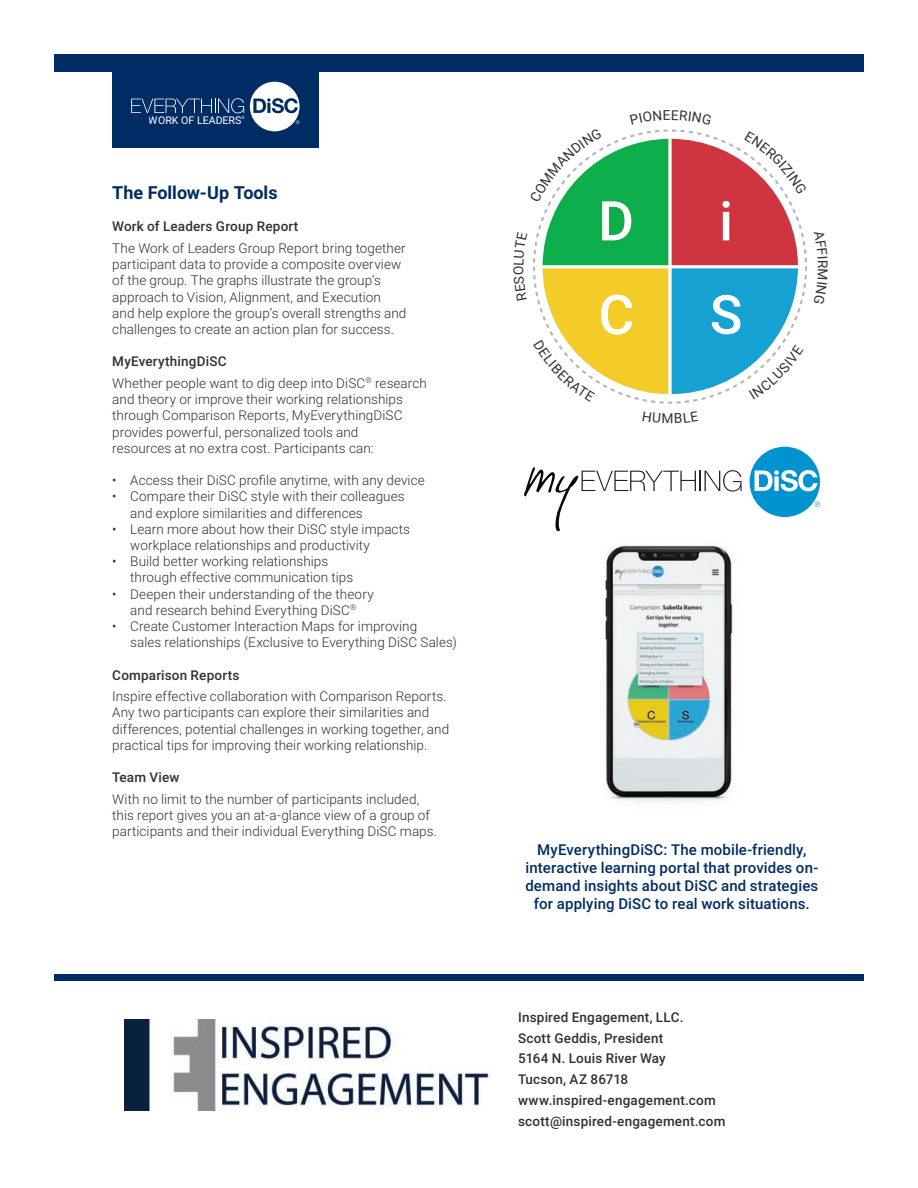
<style>
.page{position:relative;width:918px;height:1188px;background:#fff}
.page>*{position:absolute;margin:0;border:0;box-sizing:border-box;transform-origin:0 0}
.t1{font:700 18px "Roboto";color:#002c65}
.t2{font:500 15px/18px "Roboto";letter-spacing:.01em;color:#002c65;text-align:center}
.t3{font:300 13.5px/16.2px "Roboto";letter-spacing:.005em;color:#303030}
.t4{font:500 13.5px "Roboto";letter-spacing:.015em;color:#303030}
.t5{font:10.65px "Roboto";color:#fff}
.t6{font:4.05px "Roboto";color:#fff}
</style>
<div class="page">
<div style="left:112px;top:54px;width:206px;height:94px;background:#002c65"></div>
<div style="left:54px;top:54px;width:810px;height:17px;background:#002c65"></div>
<svg style="left:131px;top:98px;width:113px;height:15px"></svg>
<svg style="left:250px;top:82px;width:50px;height:49px"></svg>
<div style="left:54px;top:974px;width:810px;height:7px;background:#002c65"></div>
<svg style="left:750px;top:447px;width:70px;height:70px"></svg>
<svg style="left:524px;top:467px;width:218px;height:64px"></svg>
<img style="left:605px;top:545px;width:128px;height:257px">
<img style="left:125px;top:1020px;width:366px;height:90px">
<svg style="left:533px;top:129px;width:274px;height:273px"></svg>
<p class="t5" style="left:149px;top:113px;width:94px">WORK OF LEADERS</p>
<p class="t6" style="left:241px;top:115px;width:5px">®</p>
<p class="t1" style="left:112px;top:180px;width:167px">The Follow-Up Tools</p>
<p class="t4" style="left:112px;top:217px;width:188px">Work of Leaders Group Report</p>
<p class="t3" style="left:112px;top:240px;width:296px">The Work of Leaders Group Report bring together participant data to provide a composite overview of the group. The graphs illustrate the group’s approach to Vision, Alignment, and Execution and help explore the group’s overall strengths and challenges to create an action plan for success.</p>
<p class="t4" style="left:112px;top:352px;width:116px">MyEverythingDiSC</p>
<p class="t3" style="left:112px;top:375px;width:316px">Whether people want to dig deep into DiSC<sup>®</sup> research and theory or improve their working relationships through Comparison Reports, MyEverythingDiSC provides powerful, personalized tools and<br>resources at no extra cost. Participants can:</p>
<p class="t3" style="left:112px;top:472px;width:314px">• Access their DiSC profile anytime, with any device</p>
<p class="t3" style="left:112px;top:488px;width:294px">• Compare their DiSC style with their colleagues</p>
<p class="t3" style="left:130px;top:504px;width:234px">and explore similarities and differences</p>
<p class="t3" style="left:112px;top:520px;width:299px">• Learn more about how their DiSC style impacts</p>
<p class="t3" style="left:130px;top:537px;width:241px">workplace relationships and productivity</p>
<p class="t3" style="left:112px;top:553px;width:217px">• Build better working relationships</p>
<p class="t3" style="left:130px;top:569px;width:225px">through effective communication tips</p>
<p class="t3" style="left:112px;top:585px;width:263px">• Deepen their understanding of the theory</p>
<p class="t3" style="left:130px;top:601px;width:228px">and research behind Everything DiSC<sup>®</sup></p>
<p class="t3" style="left:112px;top:618px;width:306px">• Create Customer Interaction Maps for improving</p>
<p class="t3" style="left:130px;top:634px;width:328px">sales relationships (Exclusive to Everything DiSC Sales)</p>
<p class="t4" style="left:112px;top:665px;width:129px">Comparison Reports</p>
<p class="t3" style="left:112px;top:688px;width:338px">Inspire effective collaboration with Comparison Reports.<br>Any two participants can explore their similarities and differences, potential challenges in working together, and practical tips for improving their working relationship.</p>
<p class="t4" style="left:112px;top:768px;width:69px">Team View</p>
<p class="t3" style="left:112px;top:790px;width:326px">With no limit to the number of participants included, this report gives you an at-a-glance view of a group of participants and their individual Everything DiSC maps.</p>
<p class="t2" style="left:525px;top:840px;width:294px">MyEverythingDiSC: The mobile-friendly, interactive learning portal that provides on&shy;demand insights about DiSC and strategies for applying DiSC to real work situations.</p>
<p class="t4" style="left:518px;top:1008px;width:167px">Inspired Engagement, LLC.</p>
<p class="t4" style="left:518px;top:1028px;width:147px">Scott Geddis, President</p>
<p class="t4" style="left:518px;top:1049px;width:149px">5164 N. Louis River Way</p>
<p class="t4" style="left:518px;top:1070px;width:112px">Tucson, AZ 86718</p>
<p class="t4" style="left:518px;top:1091px;width:199px">www.inspired-engagement.com</p>
<p class="t4" style="left:518px;top:1111px;width:209px">scott@inspired-engagement.com</p>
</div>
